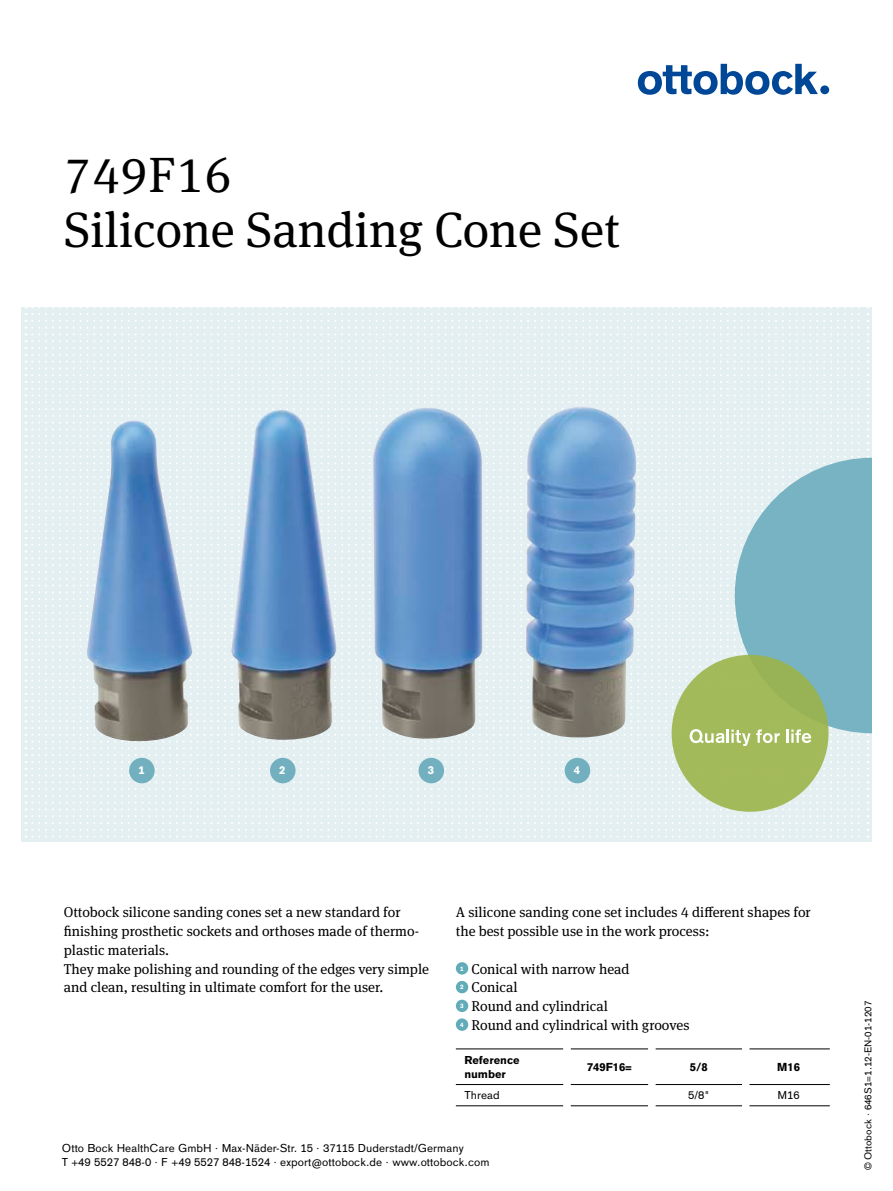
<style>
.page{position:relative;width:893px;height:1191px;background:#fff}
.page>*{position:absolute;margin:0;border:0;box-sizing:border-box;transform-origin:0 0}
.t1{font:49.5px/55.5px "OBO Serif";color:#000}
.t2{font:14.25px/18.8px "OBO Serif";color:#000}
.t3{font:11.25px/14.2px "OBO Sans";letter-spacing:.005em;color:#000}
.t4{font:700 11.25px/14.2px "OBO Sans";color:#000}
.t5{font:900 11.25px "Otto Bock CT";color:#000}
.t6{font:700 11.25px "OBO Sans";color:#fff}
.t7{font:9.75px "OBO Sans";letter-spacing:.005em;color:#000}
.t8{font:700 6.3px "OBO Sans";color:#fff}
</style>
<div class="page">
<div style="left:820px;top:85px;width:9px;height:9px;background:#004897;border-radius:50%"></div>
<svg style="left:638px;top:64px;width:180px;height:31px"></svg>
<svg style="left:26px;top:308px;width:846px;height:534px;background:#d5e5e2"></svg>
<img style="left:86px;top:406px;width:553px;height:336px">
<div style="left:456px;top:962px;width:12px;height:12px;background:#62acb9;border-radius:50%"></div>
<div style="left:456px;top:981px;width:12px;height:12px;background:#62acb9;border-radius:50%"></div>
<div style="left:456px;top:999px;width:12px;height:13px;background:#62acb9;border-radius:50%"></div>
<div style="left:456px;top:1018px;width:12px;height:12px;background:#62acb9;border-radius:50%"></div>
<div style="left:270px;top:758px;width:26px;height:25px;background:#72b0c0;border-radius:50%"></div>
<div style="left:129px;top:758px;width:26px;height:25px;background:#72b0c0;border-radius:50%"></div>
<div style="left:418px;top:758px;width:26px;height:25px;background:#72b0c0;border-radius:50%"></div>
<div style="left:565px;top:758px;width:25px;height:25px;background:#72b0c0;border-radius:50%"></div>
<hr style="left:456px;top:1048px;width:107px;height:1px;background:#000">
<hr style="left:571px;top:1048px;width:77px;height:1px;background:#000">
<hr style="left:656px;top:1048px;width:86px;height:1px;background:#000">
<hr style="left:749px;top:1048px;width:81px;height:1px;background:#000">
<hr style="left:456px;top:1084px;width:107px;height:1px;background:#000">
<hr style="left:456px;top:1105px;width:107px;height:1px;background:#000">
<hr style="left:571px;top:1084px;width:77px;height:1px;background:#000">
<hr style="left:571px;top:1105px;width:77px;height:1px;background:#000">
<hr style="left:656px;top:1084px;width:86px;height:1px;background:#000">
<hr style="left:656px;top:1105px;width:86px;height:1px;background:#000">
<hr style="left:749px;top:1084px;width:81px;height:1px;background:#000">
<hr style="left:749px;top:1105px;width:81px;height:1px;background:#000">
<h1 class="t1" style="left:64px;top:147px;width:558px">749F16<br>Silicone Sanding Cone Set</h1>
<p class="t6" style="left:138px;top:764px;width:8px">1</p>
<p class="t6" style="left:279px;top:764px;width:8px">2</p>
<p class="t6" style="left:428px;top:764px;width:8px">3</p>
<p class="t6" style="left:574px;top:764px;width:8px">4</p>
<p class="t2" style="left:64px;top:903px;width:367px">Ottobock silicone sanding cones set a new standard for finishing prosthetic sockets and orthoses made of thermo&shy;plastic materials.<br>They make polishing and rounding of the edges very simple and clean, resulting in ultimate comfort for the user.</p>
<p class="t2" style="left:456px;top:903px;width:356px">A silicone sanding cone set includes 4 different shapes for the best possible use in the work process:</p>
<p class="t8" style="left:460px;top:964px;width:5px">1</p>
<p class="t2" style="left:471px;top:959px;width:160px">Conical with narrow head</p>
<p class="t8" style="left:460px;top:983px;width:5px">2</p>
<p class="t2" style="left:471px;top:978px;width:48px">Conical</p>
<p class="t8" style="left:460px;top:1002px;width:5px">3</p>
<p class="t2" style="left:471px;top:996px;width:138px">Round and cylindrical</p>
<p class="t8" style="left:460px;top:1021px;width:5px">4</p>
<p class="t2" style="left:471px;top:1015px;width:220px">Round and cylindrical with grooves</p>
<p class="t4" style="left:464px;top:1053px;width:57px">Reference number</p>
<p class="t5" style="left:587px;top:1060px;width:47px">749F16=</p>
<p class="t5" style="left:690px;top:1060px;width:19px">5/8</p>
<p class="t5" style="left:777px;top:1060px;width:24px">M16</p>
<p class="t3" style="left:464px;top:1088px;width:37px">Thread</p>
<p class="t3" style="left:688px;top:1088px;width:23px">5/8"</p>
<p class="t3" style="left:777px;top:1088px;width:24px">M16</p>
<p class="t3" style="left:62px;top:1140px;width:429px">Otto Bock HealthCare GmbH · Max-Näder-Str. 15 · 37115 Duderstadt/Germany<br>T +49 5527 848-0 · F +49 5527 848-1524 · export@ottobock.de · www.ottobock.com</p>
<p class="t7" style="left:862px;top:1170px;width:171px;rotate:-90deg">© Ottobock · 646S1=1.12-EN-01-1207</p>
</div>
